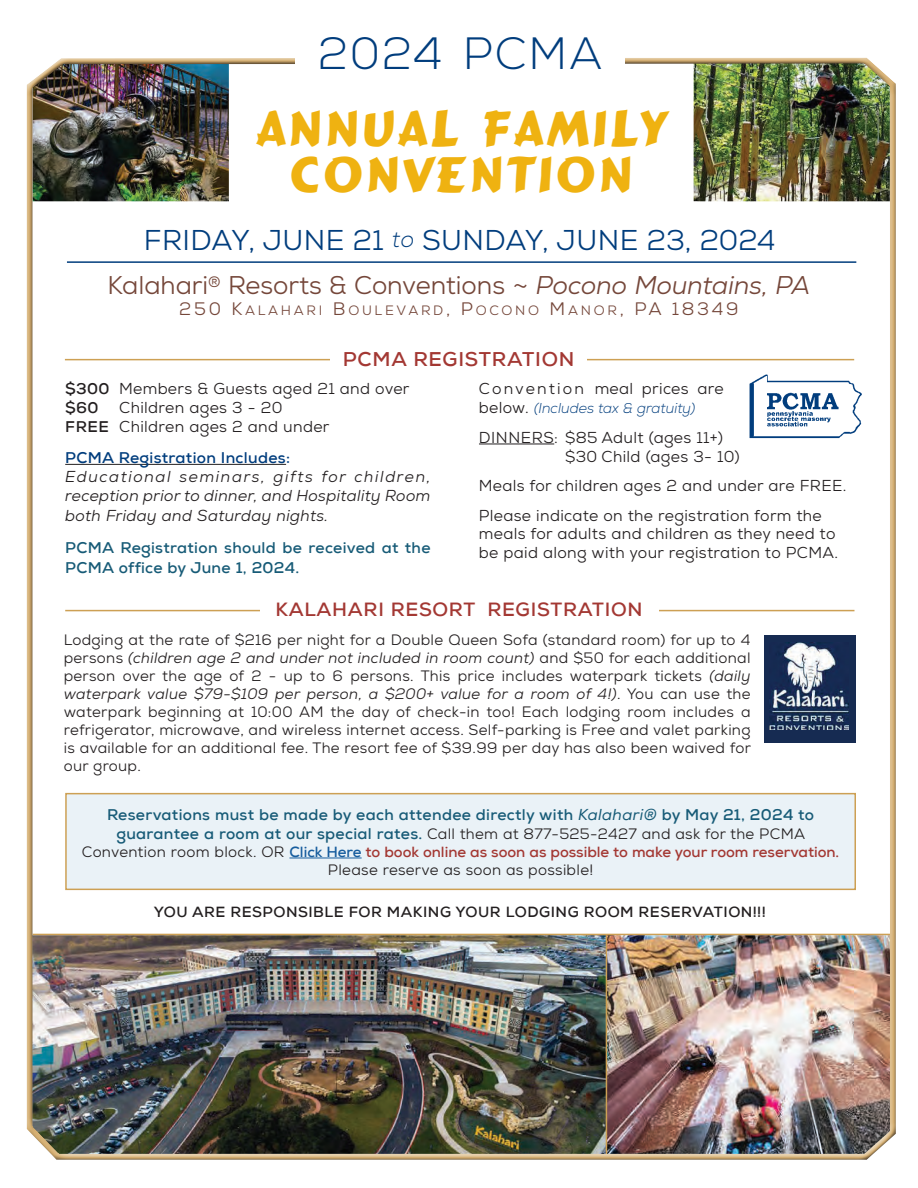
<style>
.page{position:relative;width:918px;height:1188px;background:#fff}
.page>*{position:absolute;margin:0;border:0;box-sizing:border-box;transform-origin:0 0}
.t1{font:49.5px/46.5px "Signboard";letter-spacing:.06em;color:#efb211;text-align:center}
.t2{font:300 45px "Nexa";letter-spacing:.04em;color:#013d7d}
.t3{font:28.5px "Nexa";letter-spacing:.015em;color:#013d7d}
.t4{font:25.5px "Nexa";color:#75473a}
.t5{font:700 20.25px "Nexa";letter-spacing:.035em;color:#a33833}
.t6{font:700 19.5px "Nexa";letter-spacing:.035em;color:#a33833}
.t7{font:15.75px/18.9px "Nexa";letter-spacing:.02em;color:#231f20}
.t8{font:700 15.75px/19.8px "Nexa";letter-spacing:.02em;color:#175b77}
.t9{font:italic 15.75px/19.4px "Nexa";letter-spacing:.02em;color:#231f20;text-align:justify}
.t10{font:700 15.75px "Nexa";letter-spacing:.02em;color:#013d7d}
.t11{font:15px/18px "Nexa";letter-spacing:.02em;color:#231f20;text-align:justify}
.t12{font:700 15px "Nexa";letter-spacing:.035em;color:#231f20}
.t13{font:italic 300 14.25px "Nexa";color:#013d7d}
.t14{font:13.5px "Nexa";letter-spacing:.2em;color:#75473a}
.s1{font-weight:300;font-style:italic;font-size:22.5px}
.s2{font-style:italic}
.s3{font-size:18px}
.s4{font-weight:700}
.s5{font-weight:400;font-style:normal;font-size:15.75px;color:#231f20}
.s6{font-weight:400;font-style:italic}
.s7{font-weight:700;font-size:15.75px;color:#175b77}
.s8{font-weight:700;color:#175d9e}
.s9{font-weight:700;color:#a33833}
</style>
<div class="page">
<div style="left:25px;top:61px;width:873px;height:1099px;background:#231f20;opacity:.75"></div>
<div style="left:295px;top:24px;width:329px;height:60px;background:#fff"></div>
<hr style="left:65px;top:464px;width:221px;height:1px;background:#231f20">
<hr style="left:67px;top:261px;width:789px;height:2px;background:#013d7d">
<hr style="left:479px;top:444px;width:75px;height:1px;background:#231f20">
<hr style="left:65px;top:359px;width:789px;height:1px;background:#cda054">
<div style="left:330px;top:351px;width:257px;height:26px;background:#fff"></div>
<hr style="left:65px;top:610px;width:790px;height:1px;background:#cda054">
<div style="left:260px;top:602px;width:398px;height:25px;background:#fff"></div>
<div style="left:764px;top:635px;width:91px;height:108px;background:#162b52"></div>
<img style="left:769px;top:642px;width:80px;height:88px">
<div style="left:66px;top:794px;width:789px;height:95px;background:#eaf2f7"></div>
<hr style="left:289px;top:858px;width:73px;height:1px;background:#175d9e">
<div style="left:65px;top:793px;width:791px;height:97px;border:2px solid #cda054"></div>
<svg style="left:744px;top:369px;width:122px;height:68px"></svg>
<img style="left:749px;top:374px;width:113px;height:65px">
<h2 class="t2" style="left:318px;top:27px;width:286px">2024 PCMA</h2>
<h1 class="t1" style="left:256px;top:104px;width:412px">ANNUAL FAMILY<br>CONVENTION</h1>
<h3 class="t3" style="left:144px;top:222px;width:633px">FRIDAY, JUNE 21 <span class="s1">to</span> SUNDAY, JUNE 23, 2024</h3>
<h3 class="t4" style="left:108px;top:269px;width:704px">Kalahari<sup>®</sup> Resorts &amp; Conventions ~ <span class="s2">Pocono Mountains, PA</span></h3>
<p class="t14" style="left:179px;top:302px;width:561px"><span class="s3">250 K</span>ALAHARI <span class="s3">B</span>OULEVARD<span class="s3">, P</span>OCONO <span class="s3">M</span>ANOR<span class="s3">, PA 18349</span></p>
<h3 class="t5" style="left:343px;top:346px;width:233px">PCMA REGISTRATION</h3>
<p class="t7" style="left:65px;top:380px;width:346px"><span class="s4">$300</span> Members &amp; Guests aged 21 and over <span class="s4">$60</span></p>
<p class="t7" style="left:65px;top:399px;width:266px;text-align:center">Children ages 3 - 20<br><span class="s4">FREE</span> Children ages 2 and under</p>
<p class="t10" style="left:65px;top:448px;width:226px">PCMA Registration Includes:</p>
<p class="t9" style="left:65px;top:467px;width:367px">Educational seminars, gifts for children, reception prior to dinner, and Hospitality Room both Friday and Saturday nights.</p>
<p class="t8" style="left:65px;top:538px;width:367px">PCMA Registration should be received at the<br>PCMA office by June 1, 2024.</p>
<p class="t7" style="left:479px;top:380px;width:246px">Convention meal prices are</p>
<p class="t13" style="left:479px;top:400px;width:218px"><span class="s5">below.</span> (Includes tax &amp; gratuity)</p>
<p class="t7" style="left:565px;top:428px;width:176px;text-indent:-86px">DINNERS: $85 Adult (ages 11+) $30 Child (ages 3- 10)</p>
<p class="t7" style="left:479px;top:471px;width:369px;line-height:29.4px">Meals for children ages 2 and under are FREE.<br>Please indicate on the registration form the</p>
<p class="t7" style="left:479px;top:525px;width:361px">meals for adults and children as they need to be paid along with your registration to PCMA.</p>
<h3 class="t6" style="left:276px;top:597px;width:368px">KALAHARI RESORT REGISTRATION</h3>
<p class="t11" style="left:64px;top:631px;width:689px">Lodging at the rate of $216 per night for a Double Queen Sofa (standard room) for up to 4 persons <span class="s2">(children age 2 and under not included in room count)</span> and $50 for each additional person over the age of 2 - up to 6 persons. This price includes waterpark tickets <span class="s2">(daily waterpark value $79-$109 per person, a $200+ value for a room of 4!)</span>. You can use the waterpark beginning at 10:00 AM the day of check-in too! Each lodging room includes a refrigerator, microwave, and wireless internet access. Self-parking is Free and valet parking is available for an additional fee. The resort fee of $39.99 per day has also been waived for our group.</p>
<p class="t8" style="left:107px;top:805px;width:709px">Reservations must be made by each attendee directly with <span class="s6">Kalahari®</span> by May 21, 2024 to</p>
<p class="t11" style="left:82px;top:825px;width:759px;text-align:center"><span class="s7">guarantee a room at our special rates.</span> Call them at 877-525-2427 and ask for the PCMA<br>Convention room block. OR <span class="s8">Click Here</span> <span class="s9">to book online as soon as possible to make your room reservation.<br></span>Please reserve as soon as possible!</p>
<p class="t12" style="left:154px;top:902px;width:613px">YOU ARE RESPONSIBLE FOR MAKING YOUR LODGING ROOM RESERVATION!!!</p>
</div>
